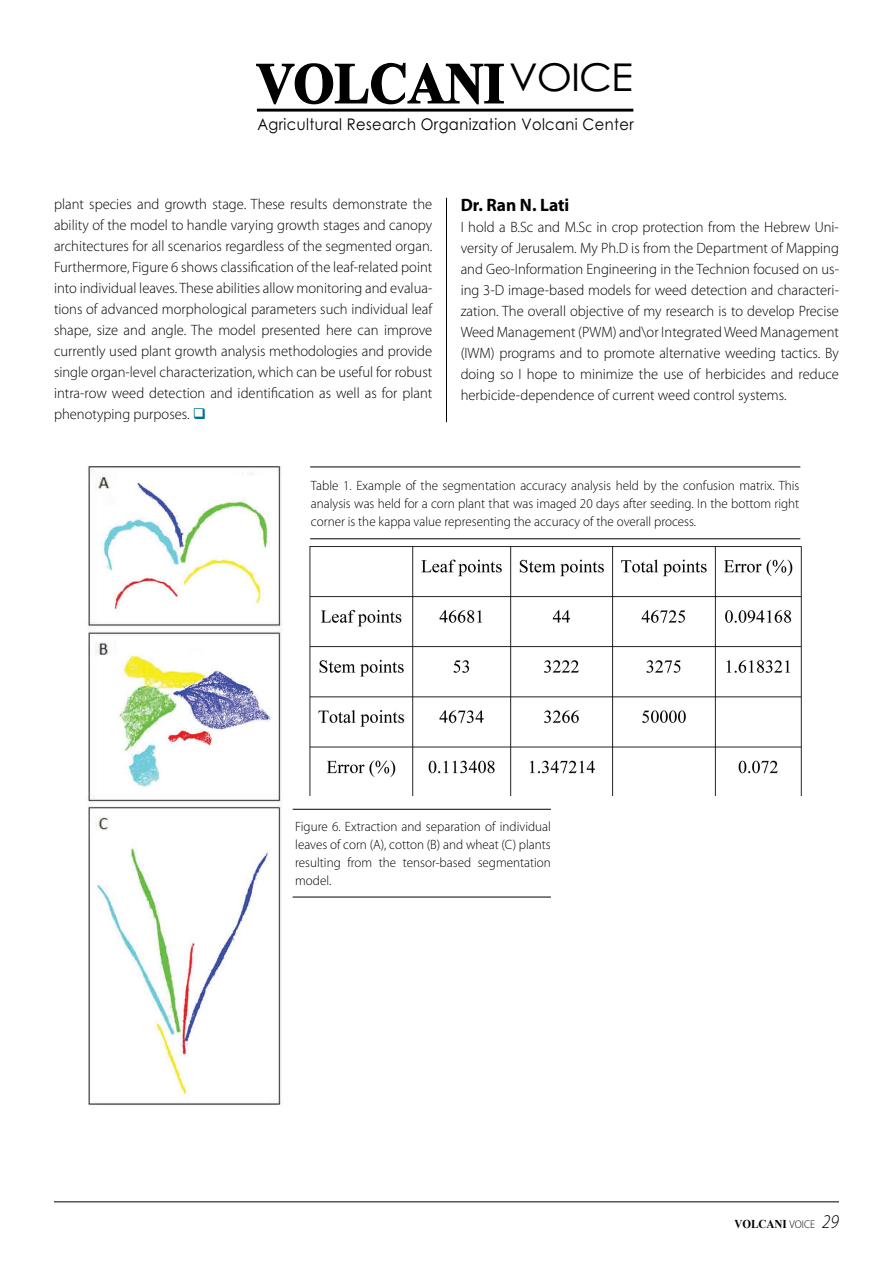
<style>
.page{position:relative;width:893px;height:1263px;background:#fff}
.page>*{position:absolute;margin:0;border:0;box-sizing:border-box;transform-origin:0 0}
.t1{font:700 57.75px "Times New Roman";color:#000;scale:.91 1}
.t2{font:700 18px "Myriad Pro";color:#000}
.t3{font:16.05px "Century Gothic";letter-spacing:.025em;color:#000;scale:.91 1}
.t4{font:300 15px/21px "Myriad Pro";color:#000;text-align:justify}
.t5{font:300 13.5px/18px "Myriad Pro";color:#000;text-align:justify}
.t6{font:700 12px "Times New Roman";color:#000;scale:.93 1}
.s1{color:#007492}
.s2{font-family:"Myriad Pro";font-weight:300;font-size:11.25px}
.s3{font-family:"Myriad Pro";font-weight:300;font-style:italic;font-size:19.5px}
</style>
<div class="page">
<hr style="left:54px;top:1201px;width:785px;height:1px;background:#000">
<svg style="left:256px;top:62px;width:248px;height:43px"></svg>
<hr style="left:257px;top:109px;width:376px;height:3px;background:#000">
<hr style="left:293px;top:809px;width:258px;height:1px;background:#000">
<hr style="left:293px;top:897px;width:258px;height:1px;background:#000">
<hr style="left:310px;top:467px;width:490px;height:1px;background:#000">
<hr style="left:310px;top:538px;width:490px;height:1px;background:#000">
<img style="left:309px;top:547px;width:493px;height:248px">
<hr style="left:446px;top:198px;width:1px;height:224px;background:#000">
<img style="left:88px;top:466px;width:193px;height:639px">
<h1 class="t1" style="left:256px;top:43px;width:415px">VOLCANI<sup>VOICE</sup></h1>
<p class="t3" style="left:257px;top:113px;width:415px">Agricultural Research Organization Volcani Center</p>
<p class="t4" style="left:54px;top:193px;width:380px">plant species and growth stage. These results demonstrate the ability of the model to handle varying growth stages and canopy architectures for all scenarios regardless of the segmented organ.<br>Furthermore, Figure 6 shows classification of the leaf-related point into individual leaves. These abilities allow monitoring and evalua&shy;tions of advanced morphological parameters such individual leaf shape, size and angle. The model presented here can improve currently used plant growth analysis methodologies and provide single organ-level characterization, which can be useful for robust intra-row weed detection and identification as well as for plant phenotyping purposes. <span class="s1">❑</span></p>
<p class="t2" style="left:461px;top:193px;width:110px">Dr. Ran N. Lati</p>
<p class="t4" style="left:461px;top:217px;width:380px">I hold a B.Sc and M.Sc in crop protection from the Hebrew Uni&shy;versity of Jerusalem. My Ph.D is from the Department of Mapping and Geo-Information Engineering in the Technion focused on us&shy;ing 3-D image-based models for weed detection and characteri&shy;zation. The overall objective of my research is to develop Precise Weed Management (PWM) and\or Integrated Weed Management (IWM) programs and to promote alternative weeding tactics. By doing so I hope to minimize the use of herbicides and reduce herbicide-dependence of current weed control systems.</p>
<p class="t5" style="left:311px;top:476px;width:490px">Table 1. Example of the segmentation accuracy analysis held by the confusion matrix. This analysis was held for a corn plant that was imaged 20 days after seeding. In the bottom right corner is the kappa value representing the accuracy of the overall process.</p>
<p class="t5" style="left:295px;top:818px;width:257px">Figure 6. Extraction and separation of individual leaves of corn (A), cotton (B) and wheat (C) plants resulting from the tensor-based segmentation model.</p>
<p class="t6" style="left:734px;top:1216px;width:114px">VOLCANI <span class="s2">VOICE</span> <span class="s3">29</span></p>
</div>
